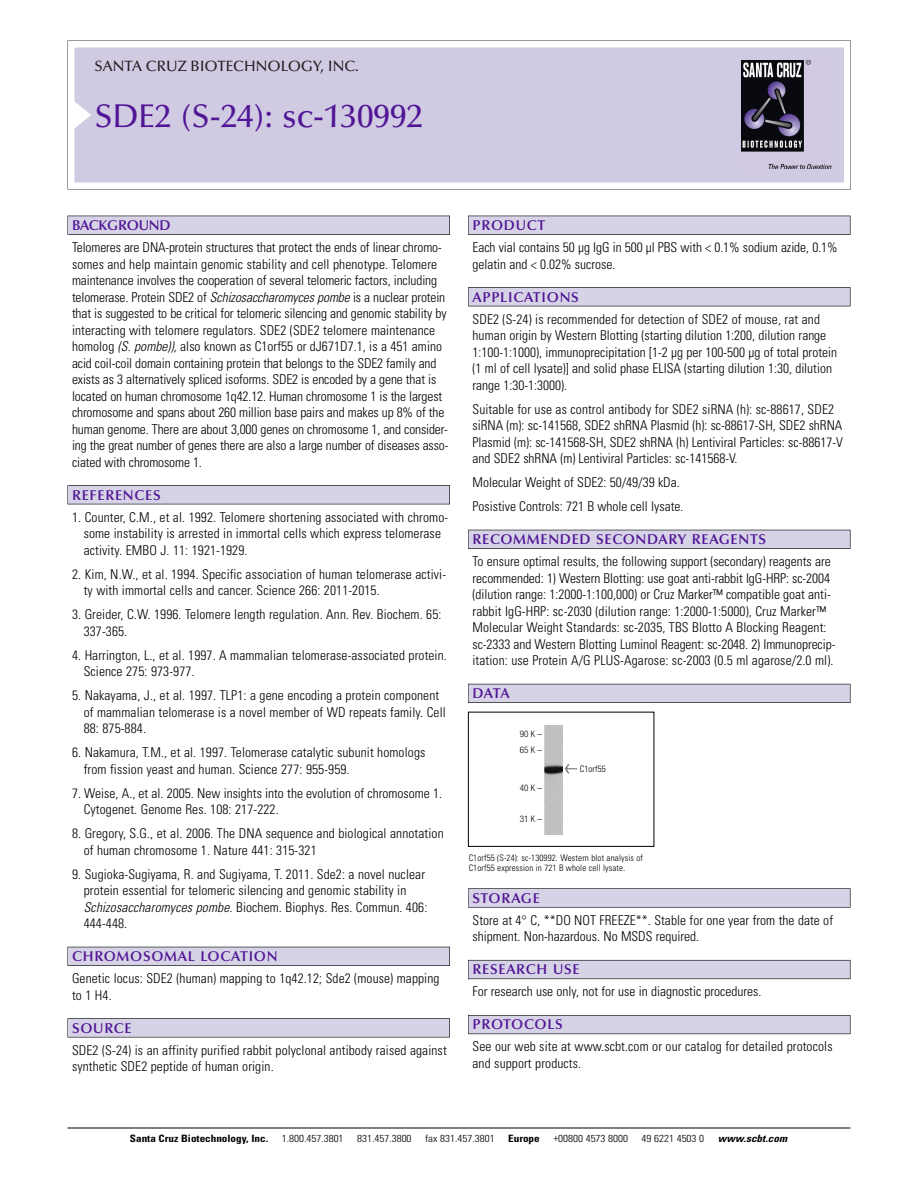
<style>
.page{position:relative;width:918px;height:1188px;background:#fff}
.page>*{position:absolute;margin:0;border:0;box-sizing:border-box;transform-origin:0 0}
.t1{font:500 33px "Optima";color:#511695}
.t2{font:500 15px "Optima";color:#231f20}
.t3{font:600 14.25px "Optima";letter-spacing:.05em;color:#511695}
.t4{font:600 14.25px "Optima";letter-spacing:-.01em;color:#511695}
.t5{font:300 condensed 13.5px/16.5px "Univers";letter-spacing:.005em;color:#000}
.t6{font:300 condensed 10.2px "Univers";color:#000;scale:1.1 1}
.t7{font:700 condensed 10.2px "Univers";color:#000;scale:1.1 1}
.t8{font:italic 700 condensed 10.2px "Univers";letter-spacing:.005em;color:#000;scale:1.1 1}
.t9{font:300 condensed 9px/10.5px "Univers";letter-spacing:.015em;color:#000}
.t10{font:300 condensed 9px/16.5px "Helvetica Neue";letter-spacing:.13em;color:#000}
.s1{font-style:italic}
.s2{font-family:"Meta Plus";font-weight:400;font-stretch:normal;font-size:10.5px}
</style>
<div class="page">
<div style="left:468px;top:216px;width:382px;height:19px;background:#525155"></div>
<div style="left:468px;top:216px;width:382px;height:18px;background:#d7d3e7"></div>
<div style="left:468px;top:287px;width:382px;height:19px;background:#525155"></div>
<div style="left:468px;top:288px;width:382px;height:18px;background:#d7d3e7"></div>
<div style="left:468px;top:530px;width:382px;height:19px;background:#525158"></div>
<div style="left:468px;top:530px;width:382px;height:18px;background:#d7d3e7"></div>
<div style="left:468px;top:684px;width:382px;height:19px;background:#54535a"></div>
<div style="left:468px;top:684px;width:382px;height:18px;background:#d7d3e7"></div>
<div style="left:468px;top:888px;width:382px;height:20px;background:#666667"></div>
<div style="left:468px;top:889px;width:382px;height:18px;background:#d7d3e7"></div>
<div style="left:468px;top:960px;width:382px;height:19px;background:#66646d"></div>
<div style="left:468px;top:961px;width:382px;height:18px;background:#d7d3e7"></div>
<div style="left:468px;top:1015px;width:382px;height:19px;background:#5b5961"></div>
<div style="left:468px;top:1016px;width:382px;height:18px;background:#d7d3e7"></div>
<svg style="left:68px;top:40px;width:783px;height:149px"></svg>
<div style="left:74px;top:47px;width:770px;height:135px;background:#d1cae3"></div>
<img style="left:741px;top:60px;width:90px;height:108px">
<div style="left:68px;top:216px;width:382px;height:19px;background:#525155"></div>
<div style="left:68px;top:216px;width:381px;height:18px;background:#d7d3e7"></div>
<div style="left:68px;top:485px;width:382px;height:19px;background:#525155"></div>
<div style="left:68px;top:486px;width:381px;height:18px;background:#d7d3e7"></div>
<div style="left:68px;top:947px;width:382px;height:19px;background:#525158"></div>
<div style="left:68px;top:947px;width:381px;height:18px;background:#d7d3e7"></div>
<div style="left:68px;top:1018px;width:382px;height:19px;background:#575759"></div>
<div style="left:68px;top:1019px;width:381px;height:18px;background:#d7d3e7"></div>
<hr style="left:68px;top:1128px;width:782px;height:1px;background:#000">
<div style="left:468px;top:712px;width:186px;height:135px;border:1px solid #000"></div>
<img style="left:544px;top:725px;width:19px;height:110px">
<p class="t2" style="left:94px;top:61px;width:266px">SANTA CRUZ BIOTECHNOLOGY, INC.</p>
<h1 class="t1" style="left:94px;top:103px;width:330px">SDE2 (S-24): sc-130992</h1>
<p class="t4" style="left:72px;top:219px;width:100px">BACKGROUND</p>
<p class="t5" style="left:72px;top:240px;width:378px">Telomeres are DNA-protein structures that protect the ends of linear chromo&shy;somes and help maintain genomic stability and cell phenotype. Telomere maintenance involves the cooperation of several telomeric factors, including telomerase. Protein SDE2 of <span class="s1">Schizosaccharomyces pombe</span> is a nuclear protein that is suggested to be critical for telomeric silencing and genomic stability by interacting with telomere regulators. SDE2 (SDE2 telomere maintenance homolog <span class="s1">(S. pombe)),</span> also known as C1orf55 or dJ671D7.1, is a 451 amino acid coil-coil domain containing protein that belongs to the SDE2 family and exists as 3 alternatively spliced isoforms. SDE2 is encoded by a gene that is located on human chromosome 1q42.12. Human chromosome 1 is the largest chromosome and spans about 260 million base pairs and makes up 8% of the human genome. There are about 3,000 genes on chromosome 1, and consider&shy;ing the great number of genes there are also a large number of diseases asso&shy;ciated with chromosome 1.</p>
<p class="t3" style="left:72px;top:489px;width:90px">REFERENCES</p>
<p class="t5" style="left:84px;top:510px;width:366px;text-indent:-12px">1. Counter, C.M., et al. 1992. Telomere shortening associated with chromo&shy;some instability is arrested in immortal cells which express telomerase activity. EMBO J. 11: 1921-1929.</p>
<p class="t5" style="left:84px;top:567px;width:364px;text-indent:-12px">2. Kim, N.W., et al. 1994. Specific association of human telomerase activi&shy;ty with immortal cells and cancer. Science 266: 2011-2015.</p>
<p class="t5" style="left:84px;top:607px;width:359px;text-indent:-12px">3. Greider, C.W. 1996. Telomere length regulation. Ann. Rev. Biochem. 65:<br>337-365.</p>
<p class="t5" style="left:84px;top:648px;width:365px;text-indent:-12px">4. Harrington, L., et al. 1997. A mammalian telomerase-associated protein.<br>Science 275: 973-977.</p>
<p class="t5" style="left:84px;top:688px;width:364px;text-indent:-12px">5. Nakayama, J., et al. 1997. TLP1: a gene encoding a protein component of mammalian telomerase is a novel member of WD repeats family. Cell<br>88: 875-884.</p>
<p class="t5" style="left:84px;top:745px;width:343px;text-indent:-12px">6. Nakamura, T.M., et al. 1997. Telomerase catalytic subunit homologs from fission yeast and human. Science 277: 955-959.</p>
<p class="t5" style="left:84px;top:786px;width:360px;text-indent:-12px">7. Weise, A., et al. 2005. New insights into the evolution of chromosome 1.<br>Cytogenet. Genome Res. 108: 217-222.</p>
<p class="t5" style="left:84px;top:826px;width:361px;text-indent:-12px">8. Gregory, S.G., et al. 2006. The DNA sequence and biological annotation of human chromosome 1. Nature 441: 315-321</p>
<p class="t5" style="left:84px;top:867px;width:345px;text-indent:-12px">9. Sugioka-Sugiyama, R. and Sugiyama, T. 2011. Sde2: a novel nuclear protein essential for telomeric silencing and genomic stability in <span class="s1">Schizosaccharomyces pombe.</span> Biochem. Biophys. Res. Commun. 406:<br>444-448.</p>
<p class="t3" style="left:72px;top:951px;width:207px">CHROMOSOMAL LOCATION</p>
<p class="t5" style="left:72px;top:971px;width:369px">Genetic locus: SDE2 (human) mapping to 1q42.12; Sde2 (mouse) mapping to 1 H4.</p>
<p class="t3" style="left:72px;top:1022px;width:61px">SOURCE</p>
<p class="t5" style="left:72px;top:1043px;width:376px">SDE2 (S-24) is an affinity purified rabbit polyclonal antibody raised against synthetic SDE2 peptide of human origin.</p>
<p class="t3" style="left:473px;top:219px;width:74px">PRODUCT</p>
<p class="t5" style="left:473px;top:240px;width:367px">Each vial contains 50 µg IgG in 500 µl PBS with &lt; 0.1% sodium azide, 0.1% gelatin and &lt; 0.02% sucrose.</p>
<p class="t3" style="left:473px;top:291px;width:108px">APPLICATIONS</p>
<p class="t5" style="left:473px;top:312px;width:366px">SDE2 (S-24) is recommended for detection of SDE2 of mouse, rat and human origin by Western Blotting (starting dilution 1:200, dilution range 1:100-1:1000), immunoprecipitation [1-2 µg per 100-500 µg of total protein (1 ml of cell lysate)] and solid phase ELISA (starting dilution 1:30, dilution range 1:30-1:3000).</p>
<p class="t5" style="left:473px;top:402px;width:372px">Suitable for use as control antibody for SDE2 siRNA (h): sc-88617, SDE2 siRNA (m): sc-141568, SDE2 shRNA Plasmid (h): sc-88617-SH, SDE2 shRNA Plasmid (m): sc-141568-SH, SDE2 shRNA (h) Lentiviral Particles: sc-88617-V and SDE2 shRNA (m) Lentiviral Particles: sc-141568-V.</p>
<p class="t5" style="left:473px;top:472px;width:212px;line-height:24px">Molecular Weight of SDE2: 50/49/39 kDa.<br>Posistive Controls: 721 B whole cell lysate.</p>
<p class="t3" style="left:473px;top:534px;width:295px">RECOMMENDED SECONDARY REAGENTS</p>
<p class="t5" style="left:473px;top:554px;width:364px">To ensure optimal results, the following support (secondary) reagents are recommended: 1) Western Blotting: use goat anti-rabbit IgG-HRP: sc-2004 (dilution range: 1:2000-1:100,000) or Cruz Marker™ compatible goat anti&shy;rabbit IgG-HRP: sc-2030 (dilution range: 1:2000-1:5000), Cruz Marker™ Molecular Weight Standards: sc-2035, TBS Blotto A Blocking Reagent: sc-2333 and Western Blotting Luminol Reagent: sc-2048. 2) Immunoprecip&shy;itation: use Protein A/G PLUS-Agarose: sc-2003 (0.5 ml agarose/2.0 ml).</p>
<p class="t3" style="left:473px;top:688px;width:39px">DATA</p>
<p class="t10" style="left:520px;top:726px;width:24px">90K–<br>65K–</p>
<p class="t10" style="left:520px;top:780px;width:24px">40K–</p>
<p class="t10" style="left:520px;top:812px;width:24px">31K–</p>
<p class="t9" style="left:565px;top:764px;width:43px"><span class="s2">&lt;</span> C1orf55</p>
<p class="t9" style="left:469px;top:853px;width:176px">C1orf55 (S-24): sc-130992. Western blot analysis of<br>C1orf55 expression in 721 B whole cell lysate.</p>
<p class="t3" style="left:473px;top:892px;width:69px">STORAGE</p>
<p class="t5" style="left:473px;top:913px;width:362px">Store at 4° C, **DO NOT FREEZE**. Stable for one year from the date of shipment. Non-hazardous. No MSDS required.</p>
<p class="t3" style="left:473px;top:964px;width:109px">RESEARCH USE</p>
<p class="t5" style="left:473px;top:985px;width:290px">For research use only, not for use in diagnostic procedures.</p>
<p class="t3" style="left:473px;top:1019px;width:92px">PROTOCOLS</p>
<p class="t5" style="left:473px;top:1040px;width:362px">See our web site at www.scbt.com or our catalog for detailed protocols and support products.</p>
<p class="t7" style="left:130px;top:1135px;width:127px">Santa Cruz Biotechnology, Inc.</p>
<p class="t6" style="left:282px;top:1135px;width:58px">1.800.457.3801</p>
<p class="t6" style="left:357px;top:1135px;width:51px">831.457.3800</p>
<p class="t6" style="left:425px;top:1135px;width:65px">fax 831.457.3801</p>
<p class="t7" style="left:508px;top:1135px;width:30px">Europe</p>
<p class="t6" style="left:553px;top:1135px;width:69px">+00800 4573 8000</p>
<p class="t6" style="left:642px;top:1135px;width:58px">49 6221 4503 0</p>
<p class="t8" style="left:718px;top:1135px;width:64px">www.scbt.com</p>
</div>
